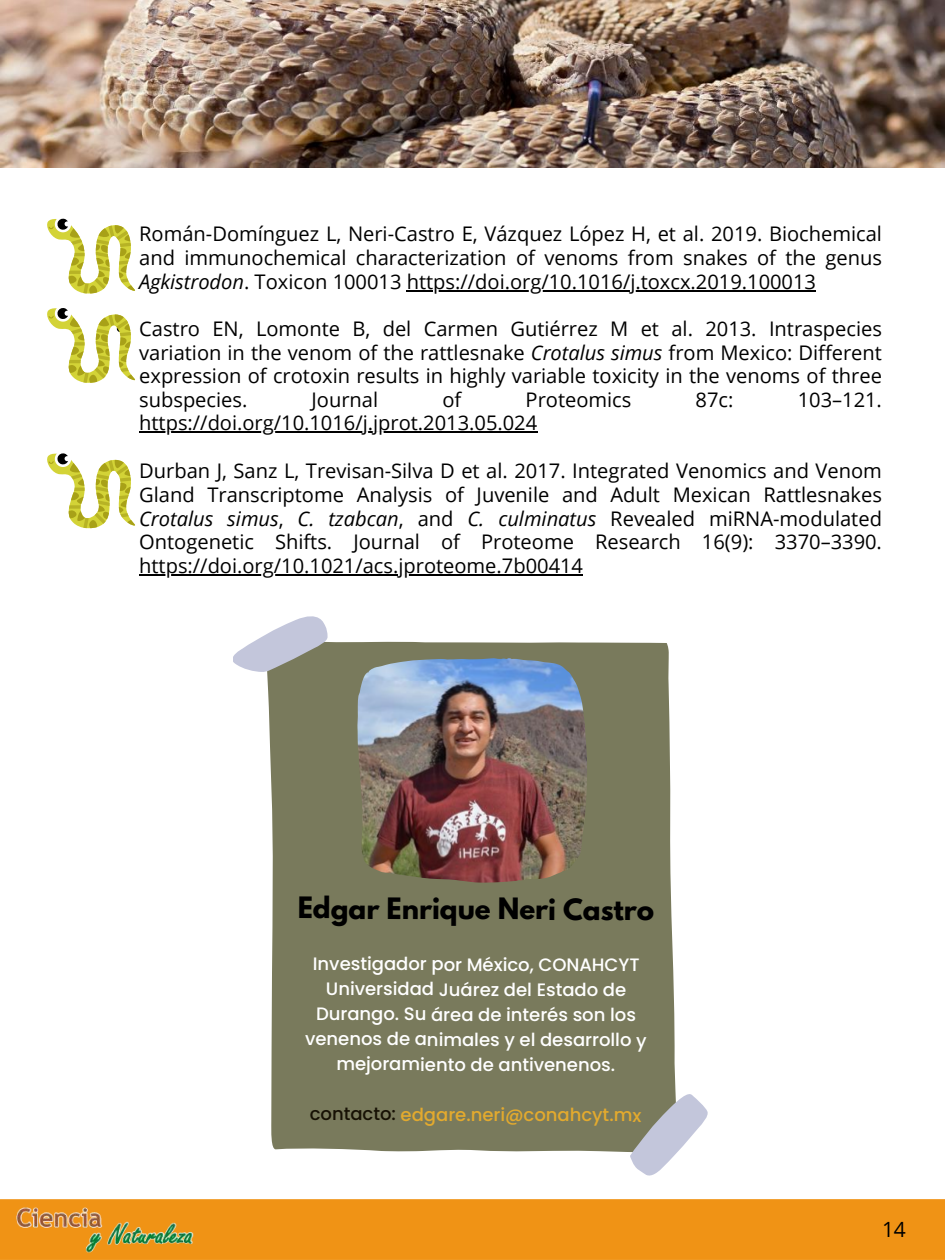
<style>
.page{position:relative;width:945px;height:1260px;background:#fff}
.page>*{position:absolute;margin:0;border:0;box-sizing:border-box;transform-origin:0 0}
.t1{font:700 26.07px "League Spartan";letter-spacing:-.005em;color:#000}
.t2{font:21px "Open Sans";color:#000}
.t3{font:20.12px/23.6px "Open Sans";color:#000;text-align:justify}
.t4{font:500 18.03px/25px "Poppins";letter-spacing:-.005em;color:#fff;text-align:center}
.t5{font:500 18.03px "Poppins";letter-spacing:-.005em;color:#e3aa2e}
.s1{font-style:italic}
.s2{color:#171104}
</style>
<div class="page">
<div style="left:0;top:1199px;width:945px;height:61px;background:#f09315"></div>
<img style="left:16px;top:1207px;width:178px;height:46px">
<img style="left:0;top:0;width:945px;height:168px">
<hr style="left:407px;top:290px;width:409px;height:1px;background:#000">
<hr style="left:139px;top:432px;width:398px;height:1px;background:#000">
<svg style="left:47px;top:218px;width:88px;height:75px"></svg>
<svg style="left:47px;top:308px;width:88px;height:75px"></svg>
<hr style="left:139px;top:574px;width:444px;height:2px;background:#000">
<svg style="left:47px;top:453px;width:88px;height:75px"></svg>
<svg style="left:267px;top:641px;width:409px;height:511px;background:#838468"></svg>
<div style="left:287px;top:675px;width:372px;height:356px;background:#797a5c"></div>
<svg style="left:624px;top:1089px;width:84px;height:87px"></svg>
<svg style="left:233px;top:616px;width:102px;height:63px"></svg>
<img style="left:357px;top:658px;width:230px;height:225px">
<p class="t3" style="left:139px;top:222px;width:744px">Román-Domínguez L, Neri-Castro E, Vázquez López H, et al. 2019. Biochemical and immunochemical characterization of venoms from snakes of the genus <span class="s1">Agkistrodon</span>. Toxicon 100013 https://doi.org/10.1016/j.toxcx.2019.100013</p>
<p class="t3" style="left:139px;top:316px;width:744px">Castro EN, Lomonte B, del Carmen Gutiérrez M et al. 2013. Intraspecies variation in the venom of the rattlesnake <span class="s1">Crotalus simus</span> from Mexico: Different expression of crotoxin results in highly variable toxicity in the venoms of three subspecies.</p>
<p class="t3" style="left:312px;top:387px;width:68px">Journal</p>
<p class="t3" style="left:442px;top:387px;width:20px">of</p>
<p class="t3" style="left:526px;top:387px;width:107px">Proteomics</p>
<p class="t3" style="left:696px;top:387px;width:39px">87c:</p>
<p class="t3" style="left:798px;top:387px;width:86px">103–121.</p>
<p class="t3" style="left:139px;top:411px;width:400px">https://doi.org/10.1016/j.jprot.2013.05.024</p>
<p class="t3" style="left:139px;top:459px;width:744px">Durban J, Sanz L, Trevisan-Silva D et al. 2017. Integrated Venomics and Venom Gland Transcriptome Analysis of Juvenile and Adult Mexican Rattlesnakes <span class="s1">Crotalus simus</span>, <span class="s1">C. tzabcan</span>, and <span class="s1">C. culminatus</span> Revealed miRNA-modulated Ontogenetic Shifts. Journal of Proteome Research 16(9): 3370–3390. https://doi.org/10.1021/acs.jproteome.7b00414</p>
<p class="t1" style="left:298px;top:896px;width:358px">Edgar Enrique Neri Castro</p>
<p class="t4" style="left:305px;top:952px;width:343px">Investigador por México, CONAHCYT Universidad Juárez del Estado de Durango. Su área de interés son los venenos de animales y el desarrollo y mejoramiento de antivenenos.</p>
<p class="t5" style="left:310px;top:1102px;width:333px"><span class="s2">contacto:</span> edgare.neri@conahcyt.mx</p>
<p class="t2" style="left:882px;top:1215px;width:25px">14</p>
</div>
